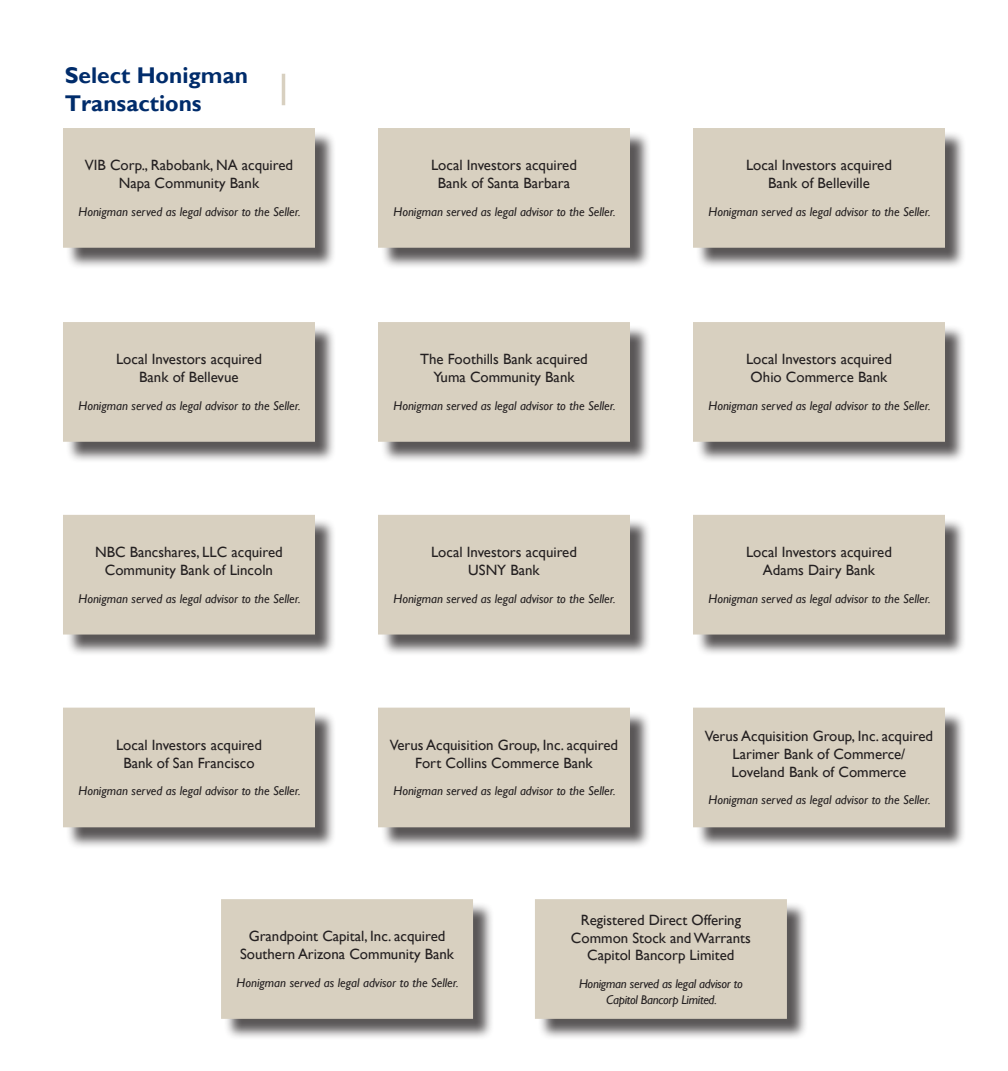
<style>
.page{position:relative;width:1008px;height:1071px;background:#fff}
.page>*{position:absolute;margin:0;border:0;box-sizing:border-box;transform-origin:0 0}
.t1{font:700 22.75px/28px "Gill Sans";color:#002c6b}
.t2{font:14.88px/17.8px "Gill Sans";color:#231f20;text-align:center}
.t3{font:italic 12.6px "Gill Sans";color:#231f20}
.t4{font:italic 12.6px/15.2px "Gill Sans";letter-spacing:-.02em;color:#231f20;text-align:center}
</style>
<div class="page">
<hr style="left:282px;top:74px;width:3px;height:31px;background:#d8d0c0">
<div style="left:66px;top:131px;width:271px;height:138px;background:#231f20;opacity:.75"></div>
<div style="left:63px;top:128px;width:252px;height:120px;background:#d8d0c0;border:2px solid #d8d0c0"></div>
<div style="left:381px;top:131px;width:271px;height:138px;background:#231f20;opacity:.75"></div>
<div style="left:378px;top:128px;width:252px;height:120px;background:#d8d0c0;border:2px solid #d8d0c0"></div>
<div style="left:696px;top:131px;width:271px;height:138px;background:#231f20;opacity:.75"></div>
<div style="left:693px;top:128px;width:252px;height:120px;background:#d8d0c0;border:2px solid #d8d0c0"></div>
<div style="left:66px;top:325px;width:271px;height:138px;background:#231f20;opacity:.75"></div>
<div style="left:63px;top:322px;width:252px;height:120px;background:#d8d0c0;border:2px solid #d8d0c0"></div>
<div style="left:381px;top:325px;width:271px;height:138px;background:#231f20;opacity:.75"></div>
<div style="left:378px;top:322px;width:252px;height:120px;background:#d8d0c0;border:2px solid #d8d0c0"></div>
<div style="left:696px;top:325px;width:271px;height:138px;background:#231f20;opacity:.75"></div>
<div style="left:693px;top:322px;width:252px;height:120px;background:#d8d0c0;border:2px solid #d8d0c0"></div>
<div style="left:66px;top:517px;width:271px;height:139px;background:#231f20;opacity:.75"></div>
<div style="left:63px;top:515px;width:252px;height:120px;background:#d8d0c0;border:2px solid #d8d0c0"></div>
<div style="left:381px;top:517px;width:271px;height:139px;background:#231f20;opacity:.75"></div>
<div style="left:378px;top:515px;width:252px;height:120px;background:#d8d0c0;border:2px solid #d8d0c0"></div>
<div style="left:696px;top:517px;width:271px;height:139px;background:#231f20;opacity:.75"></div>
<div style="left:693px;top:515px;width:252px;height:120px;background:#d8d0c0;border:2px solid #d8d0c0"></div>
<div style="left:66px;top:710px;width:271px;height:139px;background:#231f20;opacity:.75"></div>
<div style="left:63px;top:708px;width:252px;height:119px;background:#d8d0c0"></div>
<div style="left:381px;top:710px;width:271px;height:139px;background:#231f20;opacity:.75"></div>
<div style="left:378px;top:708px;width:252px;height:119px;background:#d8d0c0"></div>
<div style="left:696px;top:710px;width:271px;height:139px;background:#231f20;opacity:.75"></div>
<div style="left:693px;top:708px;width:252px;height:119px;background:#d8d0c0"></div>
<div style="left:224px;top:902px;width:271px;height:138px;background:#231f20;opacity:.75"></div>
<div style="left:221px;top:899px;width:252px;height:120px;background:#d8d0c0;border:2px solid #d8d0c0"></div>
<div style="left:538px;top:902px;width:270px;height:138px;background:#231f20;opacity:.75"></div>
<div style="left:535px;top:899px;width:252px;height:120px;background:#d8d0c0;border:2px solid #d8d0c0"></div>
<h1 class="t1" style="left:65px;top:62px;width:185px">Select Honigman<br>Transactions</h1>
<p class="t2" style="left:85px;top:157px;width:210px">VIB Corp., Rabobank, NA acquired<br>Napa Community Bank</p>
<p class="t3" style="left:78px;top:204px;width:224px">Honigman served as legal advisor to the Seller.</p>
<p class="t2" style="left:116px;top:351px;width:147px">Local Investors acquired<br>Bank of Bellevue</p>
<p class="t3" style="left:78px;top:398px;width:224px">Honigman served as legal advisor to the Seller.</p>
<p class="t2" style="left:95px;top:543px;width:116px">NBC Bancshares, LLC</p>
<p class="t2" style="left:105px;top:543px;width:179px;text-align:left;text-indent:127px">acquired<br>Community Bank of Lincoln</p>
<p class="t3" style="left:78px;top:591px;width:224px">Honigman served as legal advisor to the Seller.</p>
<p class="t2" style="left:116px;top:736px;width:147px">Local Investors acquired<br>Bank of San Francisco</p>
<p class="t3" style="left:78px;top:784px;width:224px">Honigman served as legal advisor to the Seller.</p>
<p class="t2" style="left:431px;top:157px;width:147px">Local Investors acquired<br>Bank of Santa Barbara</p>
<p class="t3" style="left:393px;top:204px;width:224px">Honigman served as legal advisor to the Seller.</p>
<p class="t2" style="left:420px;top:351px;width:169px">The Foothills Bank acquired<br>Yuma Community Bank</p>
<p class="t3" style="left:393px;top:398px;width:224px">Honigman served as legal advisor to the Seller.</p>
<p class="t2" style="left:431px;top:543px;width:147px">Local Investors acquired<br>USNY Bank</p>
<p class="t3" style="left:393px;top:591px;width:224px">Honigman served as legal advisor to the Seller.</p>
<p class="t2" style="left:390px;top:736px;width:230px">Verus Acquisition Group, Inc. acquired<br>Fort Collins Commerce Bank</p>
<p class="t3" style="left:393px;top:784px;width:224px">Honigman served as legal advisor to the Seller.</p>
<p class="t2" style="left:746px;top:157px;width:147px">Local Investors acquired<br>Bank of Belleville</p>
<p class="t3" style="left:708px;top:204px;width:224px">Honigman served as legal advisor to the Seller.</p>
<p class="t2" style="left:746px;top:351px;width:147px">Local Investors acquired<br>Ohio Commerce Bank</p>
<p class="t3" style="left:708px;top:398px;width:224px">Honigman served as legal advisor to the Seller.</p>
<p class="t2" style="left:746px;top:543px;width:147px">Local Investors acquired<br>Adams Dairy Bank</p>
<p class="t3" style="left:708px;top:591px;width:224px">Honigman served as legal advisor to the Seller.</p>
<p class="t2" style="left:705px;top:727px;width:230px">Verus Acquisition Group, Inc. acquired<br>Larimer Bank of Commerce/<br>Loveland Bank of Commerce</p>
<p class="t3" style="left:708px;top:793px;width:224px">Honigman served as legal advisor to the Seller.</p>
<p class="t2" style="left:240px;top:928px;width:215px">Grandpoint Capital, Inc. acquired<br>Southern Arizona Community Bank</p>
<p class="t3" style="left:237px;top:975px;width:224px">Honigman served as legal advisor to the Seller.</p>
<p class="t2" style="left:571px;top:911px;width:181px">Registered Direct Offering<br>Common Stock and Warrants<br>Capitol Bancorp Limited</p>
<p class="t4" style="left:579px;top:977px;width:165px">Honigman served as legal advisor to<br>Capitol Bancorp Limited.</p>
</div>
